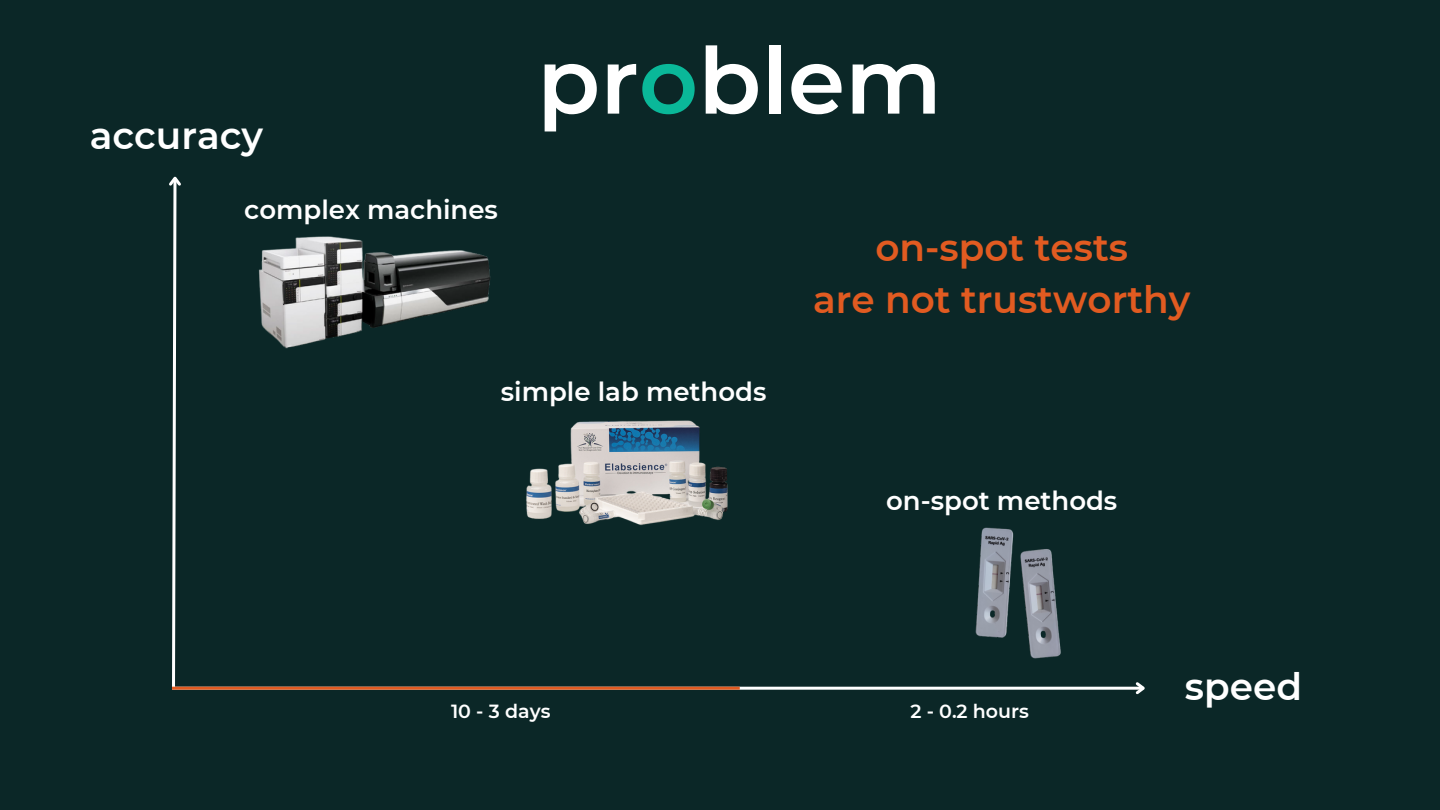
<style>
.page{position:relative;width:1440px;height:810px;background:#0b2727}
.page>*{position:absolute;margin:0;border:0;box-sizing:border-box;transform-origin:0 0}
.t1{font:600 92px "Montserrat";color:#fff}
.t2{font:600 37.4px "Montserrat";color:#e15b21}
.t3{font:600 37.4px "Montserrat";color:#fff}
.t4{font:600 26px "Montserrat";color:#fff}
.t5{font:600 19px "Montserrat";color:#fff}
.s1{color:#0ab899}
</style>
<div class="page">
<hr style="left:172px;top:687px;width:971px;height:3px;background:#fff">
<svg style="left:1133px;top:682px;width:12px;height:13px"></svg>
<svg style="left:169px;top:176px;width:15px;height:511px"></svg>
<hr style="left:172px;top:687px;width:568px;height:3px;background:#e15b21">
<img style="left:259px;top:236px;width:232px;height:113px">
<img style="left:526px;top:420px;width:202px;height:106px">
<img style="left:955px;top:527px;width:129px;height:163px">
<p class="t3" style="left:90px;top:113px;width:175px">accuracy</p>
<p class="t4" style="left:244px;top:194px;width:255px">complex machines</p>
<p class="t1" style="left:537px;top:25px;width:406px">pr<span class="s1">o</span>blem</p>
<p class="t2" style="left:875px;top:225px;width:254px">on-spot tests</p>
<p class="t2" style="left:813px;top:277px;width:379px">are not trustworthy</p>
<p class="t4" style="left:501px;top:375px;width:267px">simple lab methods</p>
<p class="t5" style="left:451px;top:700px;width:101px">10 - 3 days</p>
<p class="t4" style="left:886px;top:485px;width:233px">on-spot methods</p>
<p class="t5" style="left:910px;top:700px;width:120px">2 - 0.2 hours</p>
<p class="t3" style="left:1185px;top:664px;width:119px">speed</p>
</div>
